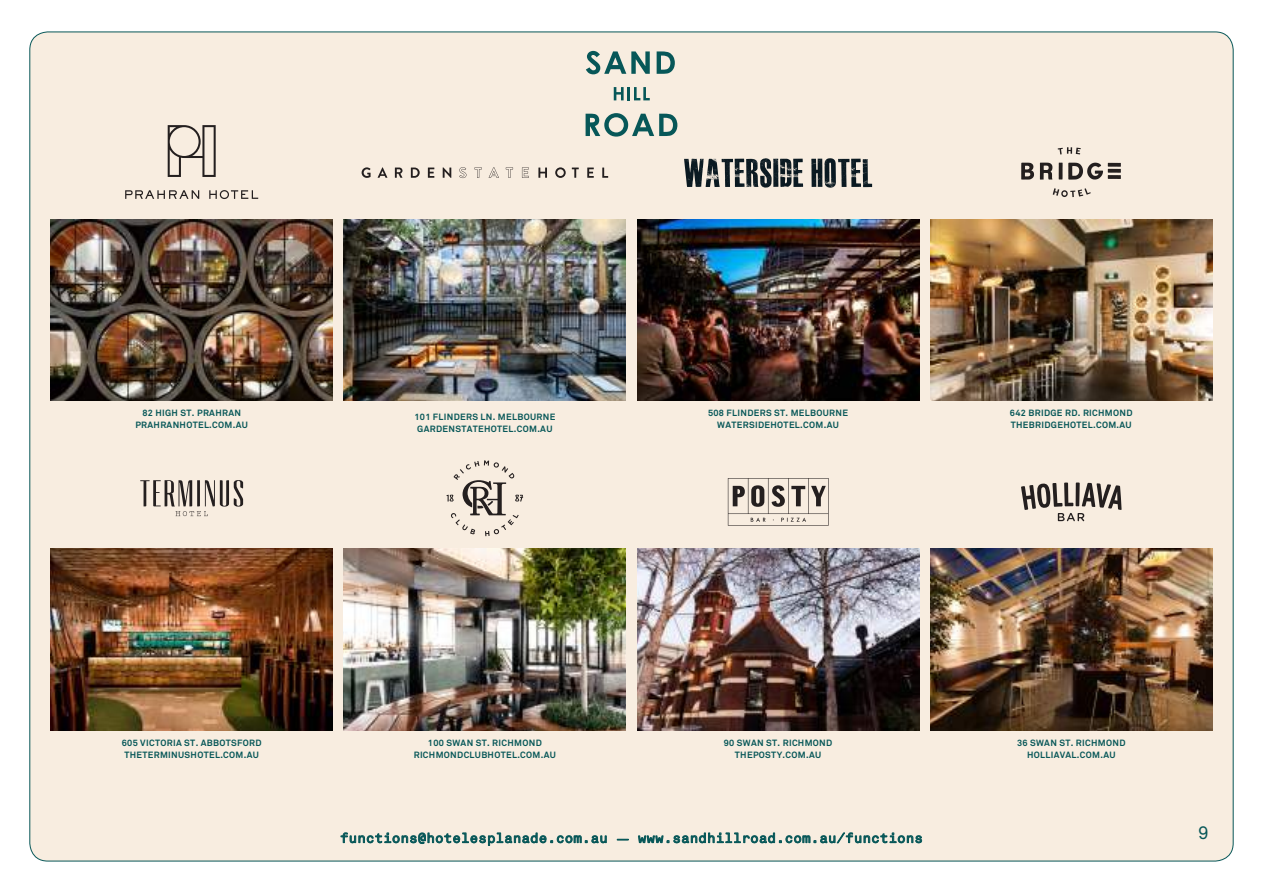
<style>
.page{position:relative;width:1263px;height:893px;background:#fff}
.page>*{position:absolute;margin:0;border:0;box-sizing:border-box;transform-origin:0 0}
.t1{font:18px "Akkurat Mono";color:#075758}
.t2{font:13.5px "Akkurat Mono";letter-spacing:.02em;color:#075758}
.t3{font:700 9px/12px "Akkurat";letter-spacing:.035em;color:#075758;text-align:center}
.s1{font-family:"Minion Pro"}
</style>
<div class="page">
<div style="left:30px;top:32px;width:1203px;height:829px;background:#f8ede0;border-radius:18px"></div>
<svg style="left:341px;top:833px;width:265px;height:13px"></svg>
<svg style="left:638px;top:833px;width:284px;height:10px"></svg>
<img style="left:344px;top:549px;width:282px;height:181px">
<img style="left:51px;top:549px;width:282px;height:181px">
<img style="left:637px;top:219px;width:282px;height:182px">
<svg style="left:1021px;top:163px;width:100px;height:17px"></svg>
<svg style="left:1053px;top:188px;width:38px;height:9px"></svg>
<svg style="left:1058px;top:147px;width:23px;height:7px"></svg>
<img style="left:930px;top:219px;width:282px;height:182px">
<svg style="left:140px;top:480px;width:103px;height:36px"></svg>
<svg style="left:446px;top:460px;width:77px;height:76px"></svg>
<img style="left:637px;top:549px;width:282px;height:181px">
<svg style="left:728px;top:478px;width:101px;height:48px"></svg>
<img style="left:930px;top:549px;width:282px;height:181px">
<svg style="left:1021px;top:482px;width:100px;height:39px"></svg>
<img style="left:344px;top:219px;width:282px;height:182px">
<svg style="left:362px;top:167px;width:246px;height:11px"></svg>
<svg style="left:684px;top:158px;width:188px;height:30px"></svg>
<img style="left:51px;top:219px;width:282px;height:182px">
<svg style="left:168px;top:125px;width:48px;height:52px"></svg>
<svg style="left:125px;top:190px;width:133px;height:9px"></svg>
<svg style="left:614px;top:87px;width:36px;height:13px"></svg>
<svg style="left:586px;top:51px;width:64px;height:23px"></svg>
<svg style="left:657px;top:51px;width:18px;height:23px"></svg>
<svg style="left:586px;top:113px;width:91px;height:24px"></svg>
<p class="t3" style="left:135px;top:407px;width:114px">82 HIGH ST. PRAHRAN<br>PRAHRANHOTEL.COM.AU</p>
<p class="t3" style="left:414px;top:411px;width:142px">101 FLINDERS LN. MELBOURNE<br>GARDENSTATEHOTEL.COM.AU</p>
<p class="t3" style="left:708px;top:407px;width:142px">508 FLINDERS ST. MELBOURNE<br>WATERSIDEHOTEL.COM.AU</p>
<p class="t3" style="left:1010px;top:407px;width:124px;text-align:left">642 BRIDGE RD. RICHMOND<br>THEBRIDGEHOTEL.COM.AU</p>
<p class="t3" style="left:122px;top:736px;width:141px;text-align:left">605 VICTORIA ST. ABBOTSFORD<br>THETERMINUSHOTEL.COM.AU</p>
<p class="t3" style="left:414px;top:736px;width:144px">100 SWAN ST. RICHMOND<br>RICHMONDCLUBHOTEL.COM.AU</p>
<p class="t3" style="left:724px;top:736px;width:110px">90 SWAN ST. RICHMOND<br>THEPOSTY.COM.AU</p>
<p class="t3" style="left:1017px;top:736px;width:110px">36 SWAN ST. RICHMOND<br>HOLLIAVAL.COM.AU</p>
<h2 class="t2" style="left:340px;top:830px;width:584px">functions@hotelesplanade.com.au <span class="s1">—</span> www.sandhillroad.com.au/functions</h2>
<h1 class="t1" style="left:1198px;top:822px;width:13px">9</h1>
</div>
